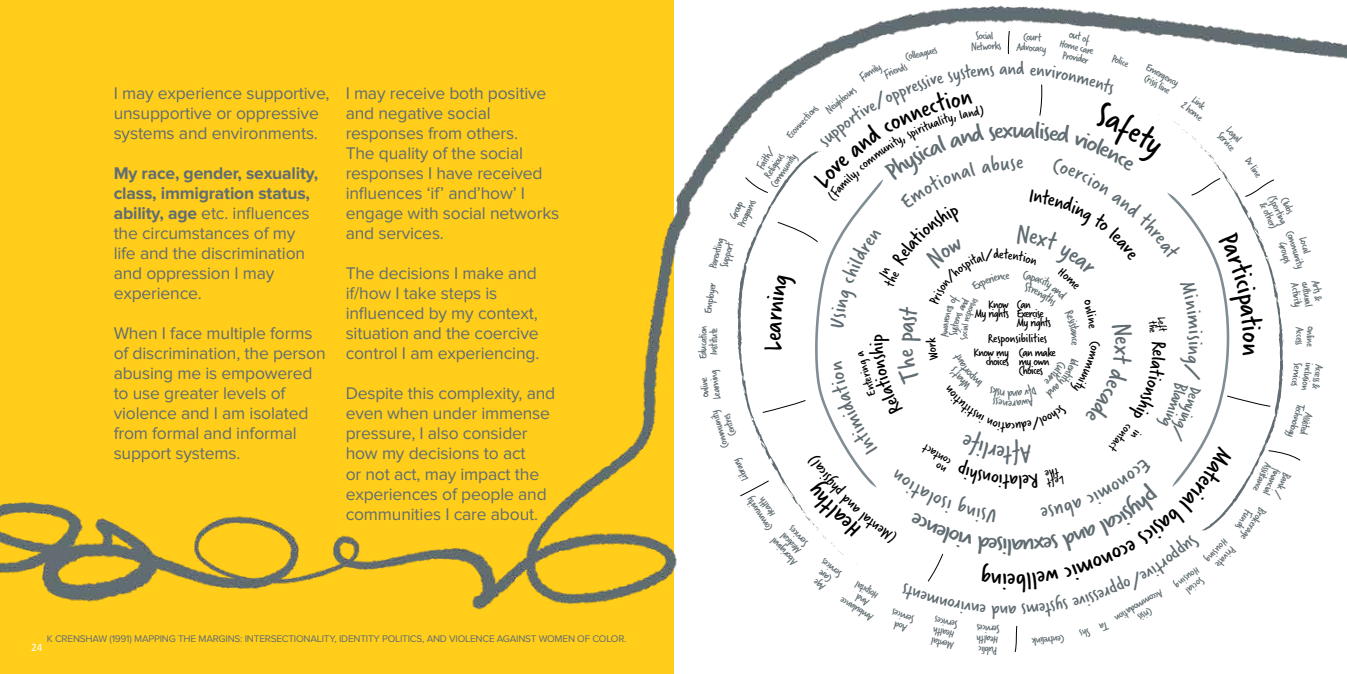
<style>
.page{position:relative;width:1347px;height:674px;background:#fff}
.page>*{position:absolute;margin:0;border:0;box-sizing:border-box;transform-origin:0 0}
.t1{font:27.25px "Verveine";color:#000}
.t2{font:26.5px "Verveine";color:#616d72}
.t3{font:26.5px "Verveine";color:#000}
.t4{font:22.5px "Verveine";color:#616d72}
.t5{font:21.25px "Verveine";color:#000}
.t6{font:17.5px/20px "Proxima Nova";letter-spacing:-.01em;color:#616d72}
.t7{font:14.62px "Verveine";color:#000}
.t8{font:13.5px/10.5px "Verveine";color:#000}
.t9{font:13.25px/9.2px "Verveine";letter-spacing:-.05em;color:#000;text-align:right}
.t10{font:13.25px "Verveine";letter-spacing:-.01em;color:#000}
.t11{font:13.25px "Verveine";color:#616d72}
.t12{font:12px/10.6px "Verveine";color:#616d72;text-align:center}
.t13{font:12px/9.2px "Verveine";color:#000}
.t14{font:11.25px "Calibri";color:#fff}
.t15{font:10px "Proxima Nova";letter-spacing:-.02em;color:#616d72}
.s1{font-weight:700}
</style>
<div class="page">
<div style="left:0;top:0;width:673px;height:673px;background:#ffcd1a"></div>
<img style="left:0;top:0;width:1346px;height:650px">
<svg style="left:1008px;top:31px;width:1px;height:23px"></svg>
<svg style="left:737px;top:61px;width:564px;height:591px"></svg>
<p class="t6" style="left:114px;top:83px;width:217px">I may experience supportive, unsupportive or oppressive systems and environments.</p>
<p class="t6" style="left:114px;top:163px;width:206px"><span class="s1">My race, gender, sexuality, class, immigration status, ability, age</span> etc. influences the circumstances of my life and the discrimination and oppression I may experience.</p>
<p class="t6" style="left:114px;top:323px;width:213px">When I face multiple forms of discrimination, the person abusing me is empowered to use greater levels of violence and I am isolated from formal and informal support systems.</p>
<p class="t6" style="left:346px;top:83px;width:215px">I may receive both positive and negative social responses from others.<br>The quality of the social responses I have received influences ‘if’ and’how’ I engage with social networks and services.</p>
<p class="t6" style="left:346px;top:263px;width:195px">The decisions I make and if/how I take steps is influenced by my context, situation and the coercive control I am experiencing.</p>
<p class="t6" style="left:346px;top:383px;width:211px">Despite this complexity, and even when under immense pressure, I also consider how my decisions to act<br>or not act, may impact the experiences of people and communities I care about.</p>
<p class="t15" style="left:47px;top:632px;width:581px">K CRENSHAW (1991) MAPPING THE MARGINS: INTERSECTIONALITY, IDENTITY POLITICS, AND VIOLENCE AGAINST WOMEN OF COLOR.</p>
<p class="t14" style="left:31px;top:639px;width:13px">24</p>
<p class="t12" style="left:904px;top:52px;width:34px;rotate:-13deg">Colleagues</p>
<p class="t12" style="left:882px;top:70px;width:25px;rotate:-21deg">Friends</p>
<p class="t12" style="left:857px;top:73px;width:25px;rotate:-32deg">Family</p>
<p class="t12" style="left:823px;top:107px;width:38px;rotate:-40deg">Neighbours</p>
<p class="t12" style="left:784px;top:133px;width:43px;rotate:-47deg">Econnections</p>
<p class="t12" style="left:750px;top:171px;width:40px;rotate:-56deg">Faith/<br>Religious<br>Community</p>
<p class="t12" style="left:726px;top:220px;width:31px;rotate:-66deg">Group<br>Programs</p>
<p class="t12" style="left:707px;top:267px;width:33px;rotate:-75deg">Parenting<br>Support</p>
<p class="t12" style="left:970px;top:31px;width:32px;rotate:-3deg">Social<br>Networks</p>
<p class="t12" style="left:1018px;top:31px;width:31px;rotate:4deg">Court<br>Advocacy</p>
<p class="t12" style="left:1063px;top:28px;width:36px;rotate:13deg">Out of<br>Home care<br>Provider</p>
<p class="t12" style="left:1114px;top:53px;width:19px;rotate:21deg">Police</p>
<p class="t12" style="left:1149px;top:61px;width:38px;rotate:29deg">Emergency<br>Crisis line</p>
<p class="t12" style="left:1192px;top:91px;width:26px;rotate:39deg">Link<br>2 home</p>
<p class="t12" style="left:702px;top:313px;width:33px;rotate:-81deg">Employer</p>
<p class="t12" style="left:697px;top:359px;width:35px;rotate:-89deg">Education<br>Institute</p>
<p class="t12" style="left:701px;top:401px;width:31px;text-align:left;rotate:-98deg">Online<br>Learning</p>
<h1 class="t1" style="left:754px;top:341px;width:10px;rotate:-90deg">e</h1>
<p class="t5" style="left:861px;top:342px;width:9px;rotate:-90deg">p</p>
<p class="t8" style="left:867px;top:397px;width:47px;rotate:-107deg">Entering a</p>
<p class="t9" style="left:974px;top:299px;width:36px">Know<br>My rights</p>
<p class="t9" style="left:1016px;top:299px;width:36px;text-align:left">Can<br>Exercise<br>My rights</p>
<p class="t9" style="left:973px;top:347px;width:37px">Know my choices</p>
<p class="t9" style="left:1018px;top:347px;width:39px;text-align:left">Can make my own<br>Choices</p>
<p class="t13" style="left:1165px;top:316px;width:17px;rotate:85deg">Left the</p>
<p class="t10" style="left:987px;top:329px;width:61px">Responsibilities</p>
<p class="t7" style="left:920px;top:342px;width:7px;rotate:-90deg">k</p>
<h2 class="t2" style="left:1141px;top:336px;width:10px;rotate:90deg">e</h2>
<p class="t4" style="left:1211px;top:334px;width:7px;rotate:90deg">s</p>
<p class="t11" style="left:1084px;top:337px;width:5px;rotate:90deg">c</p>
<p class="t12" style="left:1230px;top:123px;width:23px;text-align:left;rotate:47deg">Legal<br>Service</p>
<p class="t12" style="left:1251px;top:155px;width:23px;rotate:56deg">Dv line</p>
<p class="t12" style="left:1285px;top:189px;width:33px;rotate:65deg">Clubs (Sporting &amp; other)</p>
<p class="t12" style="left:1304px;top:226px;width:40px;rotate:73deg">Local<br>Community<br>Groups</p>
<p class="t12" style="left:1300px;top:282px;width:26px;rotate:82deg">Activity</p>
<p class="t12" style="left:1310px;top:280px;width:27px;rotate:82deg">cultural</p>
<p class="t12" style="left:1321px;top:279px;width:23px;rotate:82deg">Arts &amp;</p>
<p class="t12" style="left:1305px;top:327px;width:20px;rotate:91deg">Access</p>
<p class="t12" style="left:1315px;top:325px;width:22px;rotate:91deg">Online</p>
<p class="t12" style="left:1314px;top:363px;width:29px;rotate:99deg">inclusion</p>
<p class="t12" style="left:1330px;top:365px;width:27px;line-height:21.2px;text-align:left;rotate:99deg">Access &amp;<br>Services</p>
<p class="t12" style="left:720px;top:449px;width:40px;rotate:-107deg">Community<br>Centres</p>
<p class="t12" style="left:740px;top:483px;width:26px;rotate:-116deg">Library</p>
<p class="t12" style="left:765px;top:533px;width:40px;rotate:-124deg">Community<br>Health</p>
<p class="t12" style="left:791px;top:567px;width:35px;rotate:-133deg">Aboriginal<br>Medical<br>Services</p>
<p class="t12" style="left:823px;top:595px;width:25px;rotate:-141deg">Age<br>Care<br>Services</p>
<p class="t12" style="left:869px;top:623px;width:38px;rotate:-148deg">Ambulance<br>And<br>Hospital</p>
<p class="t8" style="left:947px;top:468px;width:33px;rotate:-147deg">contact</p>
<p class="t12" style="left:908px;top:634px;width:25px;rotate:-159deg">Aod<br>Services</p>
<p class="t12" style="left:952px;top:650px;width:26px;text-align:justify;rotate:-167deg">Mental Health Services</p>
<p class="t5" style="left:1022px;top:496px;width:6px;rotate:180deg">l</p>
<p class="t8" style="left:1065px;top:484px;width:19px;rotate:170deg">Left</p>
<h2 class="t3" style="left:1015px;top:599px;width:10px;rotate:-180deg">e</h2>
<p class="t12" style="left:998px;top:655px;width:25px;text-align:left;rotate:-176deg">Public<br>Health<br>Services</p>
<p class="t12" style="left:1064px;top:643px;width:34px;rotate:175deg">Centrelink</p>
<p class="t8" style="left:1142px;top:434px;width:33px;rotate:128deg">in contact</p>
<p class="t12" style="left:1170px;top:606px;width:55px;rotate:150deg">Crisis<br>Accommodation</p>
<p class="t12" style="left:1316px;top:407px;width:37px;rotate:106deg">Assisted<br>Technology</p>
<p class="t12" style="left:1293px;top:474px;width:32px;text-align:left;rotate:115deg">Bank / fi nancial<br>Assistance</p>
<p class="t12" style="left:1268px;top:512px;width:38px;rotate:124deg">Brokerage</p>
<p class="t12" style="left:1254px;top:513px;width:23px;rotate:124deg">Funds</p>
<p class="t12" style="left:1238px;top:551px;width:30px;text-align:left;rotate:133deg">Private<br>Housing</p>
<p class="t12" style="left:1208px;top:581px;width:30px;text-align:left;rotate:142deg">Social<br>Housing</p>
</div>
